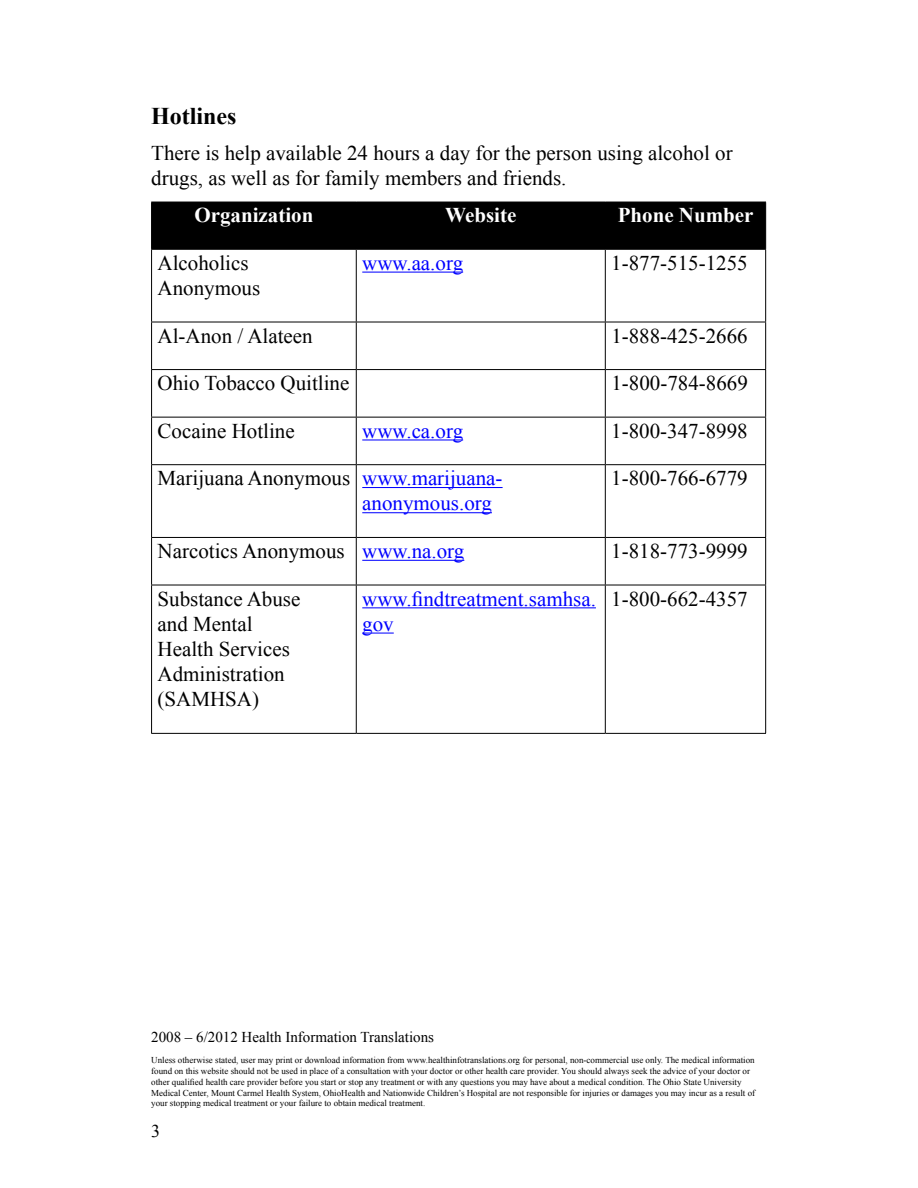
<style>
.page{position:relative;width:918px;height:1188px;background:#fff}
.page>*{position:absolute;margin:0;border:0;box-sizing:border-box;transform-origin:0 0}
.t1{font:700 24px "Times New Roman";color:#000}
.t2{font:21px/25.2px "Times New Roman";color:#000}
.t3{font:21px/25.2px "Times New Roman";color:#00f}
.t4{font:700 21px "Times New Roman";color:#fff}
.t5{font:18px "Times New Roman";color:#000}
.t6{font:15px "Times New Roman";color:#000}
.t7{font:9px/10.8px "Times New Roman";color:#000}
.s1{color:#000}
.s2{color:#00f}
</style>
<div class="page">
<div style="left:152px;top:203px;width:613px;height:46px;background:#000"></div>
<hr style="left:151px;top:202px;width:205px;height:1px;background:#000">
<hr style="left:151px;top:202px;width:1px;height:47px;background:#000">
<hr style="left:356px;top:202px;width:249px;height:1px;background:#000">
<hr style="left:356px;top:202px;width:1px;height:47px;background:#000">
<hr style="left:605px;top:202px;width:161px;height:1px;background:#000">
<hr style="left:605px;top:202px;width:1px;height:47px;background:#000">
<hr style="left:765px;top:202px;width:1px;height:47px;background:#000">
<hr style="left:151px;top:249px;width:205px;height:1px;background:#000">
<hr style="left:151px;top:250px;width:1px;height:72px;background:#000">
<hr style="left:356px;top:249px;width:249px;height:1px;background:#000">
<hr style="left:356px;top:250px;width:1px;height:72px;background:#000">
<hr style="left:605px;top:249px;width:161px;height:1px;background:#000">
<hr style="left:605px;top:250px;width:1px;height:72px;background:#000">
<hr style="left:765px;top:250px;width:1px;height:72px;background:#000">
<hr style="left:151px;top:322px;width:205px;height:1px;background:#000">
<hr style="left:151px;top:322px;width:1px;height:47px;background:#000">
<hr style="left:356px;top:322px;width:249px;height:1px;background:#000">
<hr style="left:356px;top:322px;width:1px;height:47px;background:#000">
<hr style="left:605px;top:322px;width:161px;height:1px;background:#000">
<hr style="left:605px;top:322px;width:1px;height:47px;background:#000">
<hr style="left:765px;top:322px;width:1px;height:47px;background:#000">
<hr style="left:151px;top:369px;width:205px;height:1px;background:#000">
<hr style="left:151px;top:370px;width:1px;height:47px;background:#000">
<hr style="left:356px;top:369px;width:249px;height:1px;background:#000">
<hr style="left:356px;top:370px;width:1px;height:47px;background:#000">
<hr style="left:605px;top:369px;width:161px;height:1px;background:#000">
<hr style="left:605px;top:370px;width:1px;height:47px;background:#000">
<hr style="left:765px;top:370px;width:1px;height:47px;background:#000">
<hr style="left:151px;top:417px;width:205px;height:1px;background:#000">
<hr style="left:151px;top:418px;width:1px;height:46px;background:#000">
<hr style="left:356px;top:417px;width:249px;height:1px;background:#000">
<hr style="left:356px;top:418px;width:1px;height:46px;background:#000">
<hr style="left:605px;top:417px;width:161px;height:1px;background:#000">
<hr style="left:605px;top:418px;width:1px;height:46px;background:#000">
<hr style="left:765px;top:418px;width:1px;height:46px;background:#000">
<hr style="left:151px;top:464px;width:205px;height:1px;background:#000">
<hr style="left:151px;top:465px;width:1px;height:72px;background:#000">
<hr style="left:356px;top:464px;width:249px;height:1px;background:#000">
<hr style="left:356px;top:465px;width:1px;height:72px;background:#000">
<hr style="left:605px;top:464px;width:161px;height:1px;background:#000">
<hr style="left:605px;top:465px;width:1px;height:72px;background:#000">
<hr style="left:765px;top:465px;width:1px;height:72px;background:#000">
<hr style="left:151px;top:537px;width:205px;height:1px;background:#000">
<hr style="left:151px;top:538px;width:1px;height:47px;background:#000">
<hr style="left:356px;top:537px;width:249px;height:1px;background:#000">
<hr style="left:356px;top:538px;width:1px;height:47px;background:#000">
<hr style="left:605px;top:537px;width:161px;height:1px;background:#000">
<hr style="left:605px;top:538px;width:1px;height:47px;background:#000">
<hr style="left:765px;top:538px;width:1px;height:47px;background:#000">
<hr style="left:151px;top:585px;width:205px;height:1px;background:#000">
<hr style="left:151px;top:585px;width:1px;height:148px;background:#000">
<hr style="left:356px;top:585px;width:249px;height:1px;background:#000">
<hr style="left:356px;top:585px;width:1px;height:148px;background:#000">
<hr style="left:605px;top:585px;width:161px;height:1px;background:#000">
<hr style="left:605px;top:585px;width:1px;height:148px;background:#000">
<hr style="left:765px;top:585px;width:1px;height:148px;background:#000">
<hr style="left:151px;top:733px;width:205px;height:1px;background:#000">
<hr style="left:356px;top:733px;width:249px;height:1px;background:#000">
<hr style="left:605px;top:733px;width:161px;height:1px;background:#000">
<hr style="left:362px;top:272px;width:101px;height:1px;background:#00f">
<hr style="left:362px;top:439px;width:101px;height:1px;background:#00f">
<hr style="left:362px;top:487px;width:141px;height:1px;background:#00f">
<hr style="left:362px;top:512px;width:130px;height:1px;background:#00f">
<hr style="left:362px;top:560px;width:102px;height:1px;background:#00f">
<hr style="left:362px;top:607px;width:234px;height:1px;background:#00f">
<hr style="left:362px;top:633px;width:32px;height:1px;background:#00f">
<h1 class="t1" style="left:151px;top:100px;width:87px">Hotlines</h1>
<h2 class="t2" style="left:151px;top:140px;width:583px">There is help available 24 hours a day for the person using alcohol or drugs, as well as for family members and friends.</h2>
<h2 class="t4" style="left:194px;top:201px;width:121px">Organization</h2>
<h2 class="t4" style="left:445px;top:201px;width:73px">Website</h2>
<h2 class="t4" style="left:618px;top:201px;width:137px">Phone Number</h2>
<h2 class="t2" style="left:158px;top:250px;width:104px">Alcoholics<br>Anonymous</h2>
<h2 class="t3" style="left:362px;top:250px;width:102px">www.aa.org</h2>
<h2 class="t2" style="left:611px;top:250px;width:138px">1-877-515-1255</h2>
<h2 class="t2" style="left:158px;top:323px;width:157px">Al-Anon / Alateen</h2>
<h2 class="t2" style="left:611px;top:323px;width:138px">1-888-425-2666</h2>
<h2 class="t2" style="left:158px;top:370px;width:193px">Ohio Tobacco Quitline</h2>
<h2 class="t2" style="left:611px;top:370px;width:138px">1-800-784-8669</h2>
<h2 class="t2" style="left:158px;top:418px;width:139px">Cocaine Hotline</h2>
<h2 class="t3" style="left:362px;top:418px;width:102px">www.ca.org</h2>
<h2 class="t2" style="left:611px;top:418px;width:138px">1-800-347-8998</h2>
<h2 class="t3" style="left:362px;top:465px;width:142px;text-indent:-205px"><span class="s1">Marijuana Anonymous</span> www.marijuana&shy;anonymous.org</h2>
<h2 class="t2" style="left:611px;top:465px;width:138px">1-800-766-6779</h2>
<h2 class="t2" style="left:158px;top:538px;width:308px">Narcotics Anonymous <span class="s2">www.na.org</span></h2>
<h2 class="t2" style="left:611px;top:538px;width:138px">1-818-773-9999</h2>
<h2 class="t2" style="left:158px;top:586px;width:144px">Substance Abuse and Mental<br>Health Services<br>Administration (SAMHSA)</h2>
<h2 class="t3" style="left:362px;top:586px;width:235px">www.findtreatment.samhsa. gov</h2>
<h2 class="t2" style="left:611px;top:586px;width:138px">1-800-662-4357</h2>
<h3 class="t6" style="left:151px;top:1027px;width:284px">2008 – 6/2012 Health Information Translations</h3>
<p class="t7" style="left:151px;top:1055px;width:606px">Unless otherwise stated, user may print or download information from www.healthinfotranslations.org for personal, non-commercial use only. The medical information found on this website should not be used in place of a consultation with your doctor or other health care provider. You should always seek the advice of your doctor or other qualified health care provider before you start or stop any treatment or with any questions you may have about a medical condition. The Ohio State University Medical Center, Mount Carmel Health System, OhioHealth and Nationwide Children’s Hospital are not responsible for injuries or damages you may incur as a result of your stopping medical treatment or your failure to obtain medical treatment.</p>
<h3 class="t5" style="left:151px;top:1119px;width:10px">3</h3>
</div>
